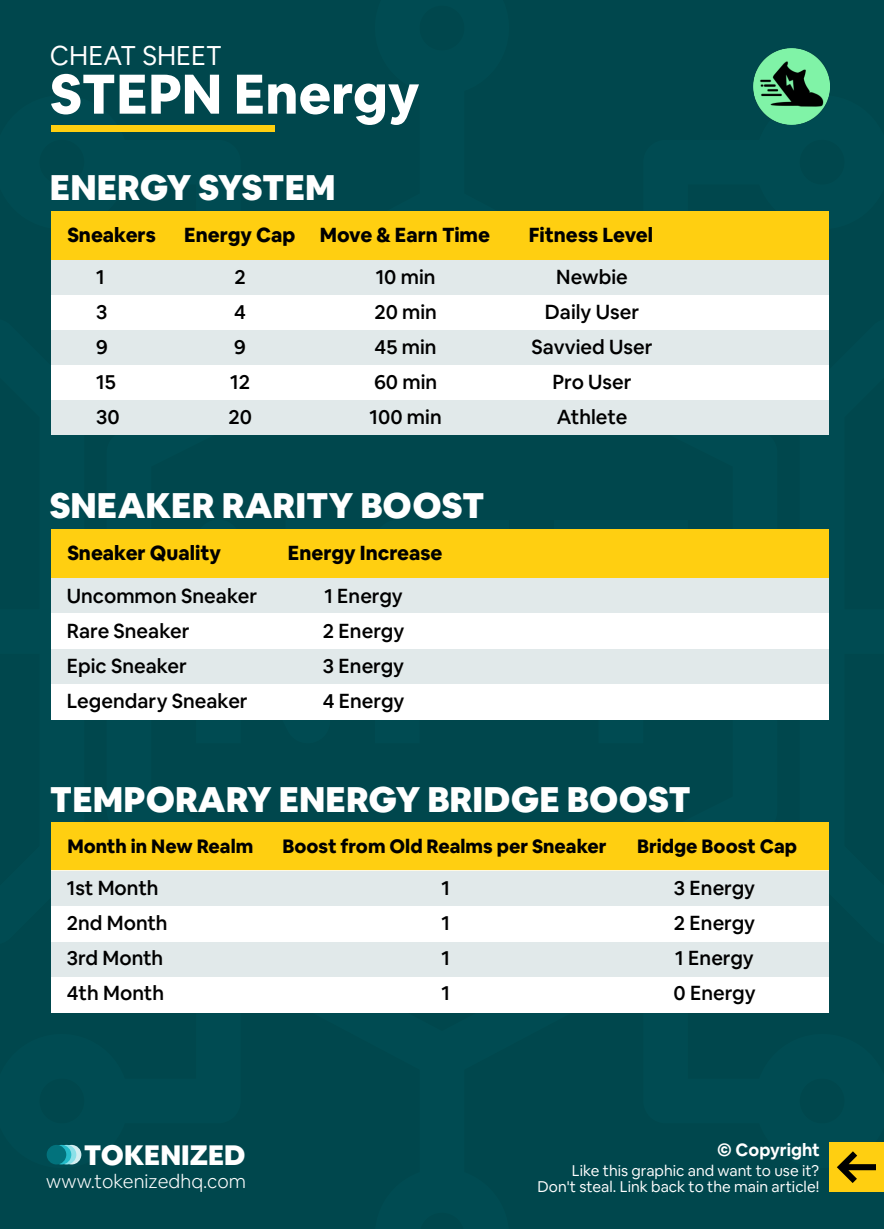
<style>
.page{position:relative;width:884px;height:1229px;background:#fff}
.page>*{position:absolute;margin:0;border:0;box-sizing:border-box;transform-origin:0 0}
.t1{font:800 54.9px "Airbnb Cereal App";color:#fff}
.t2{font:900 35px "Airbnb Cereal App";color:#fff}
.t3{font:900 27.6px "Airbnb Cereal App";color:#fff}
.t4{font:26.7px "Airbnb Cereal App";color:#fff}
.t5{font:500 20px/35px "Airbnb Cereal App";color:#000}
.t6{font:800 20px "Airbnb Cereal App";color:#000}
.t7{font:300 19.2px "Airbnb Cereal App";color:#fff}
.t8{font:800 19px "Airbnb Cereal App";color:#000}
.t9{font:700 17.4px "Airbnb Cereal App";color:#fff}
.t10{font:15.2px/15.9px "Airbnb Cereal App";color:#fff;text-align:right}
</style>
<div class="page">
<div style="left:0;top:0;width:883px;height:1228px;background:#00474d"></div>
<div style="left:106px;top:434px;width:671px;height:387px;background:#00474d"></div>
<div style="left:196px;top:517px;width:134px;height:228px;background:#004b51"></div>
<div style="left:375px;top:520px;width:134px;height:223px;background:#004b52"></div>
<div style="left:553px;top:520px;width:134px;height:223px;background:#004b52"></div>
<div style="left:51px;top:126px;width:224px;height:6px;background:#ffcf10"></div>
<svg style="left:62px;top:1144px;width:19px;height:20px"></svg>
<svg style="left:57px;top:1144px;width:19px;height:20px"></svg>
<svg style="left:52px;top:1144px;width:19px;height:20px"></svg>
<div style="left:47px;top:1144px;width:19px;height:20px;background:#02727c;border-radius:50%"></div>
<div style="left:829px;top:1142px;width:54px;height:49px;background:#ffcf11"></div>
<svg style="left:837px;top:1151px;width:38px;height:31px"></svg>
<img style="left:753px;top:49px;width:76px;height:75px">
<div style="left:51px;top:211px;width:778px;height:49px;background:#ffcf11"></div>
<div style="left:51px;top:529px;width:778px;height:49px;background:#ffcf11"></div>
<div style="left:51px;top:821px;width:778px;height:49px;background:#ffcf11"></div>
<div style="left:51px;top:260px;width:778px;height:35px;background:#e1e9ea"></div>
<div style="left:51px;top:578px;width:778px;height:35px;background:#e1e9ea"></div>
<div style="left:51px;top:870px;width:778px;height:36px;background:#e1e9ea"></div>
<div style="left:51px;top:330px;width:778px;height:35px;background:#e1e9ea"></div>
<div style="left:51px;top:648px;width:778px;height:36px;background:#e1e9ea"></div>
<div style="left:51px;top:941px;width:778px;height:35px;background:#e1e9ea"></div>
<div style="left:51px;top:400px;width:778px;height:34px;background:#e1e9ea"></div>
<div style="left:51px;top:295px;width:778px;height:35px;background:#fff"></div>
<div style="left:51px;top:613px;width:778px;height:35px;background:#fff"></div>
<div style="left:51px;top:906px;width:778px;height:35px;background:#fff"></div>
<div style="left:51px;top:365px;width:778px;height:35px;background:#fff"></div>
<div style="left:51px;top:684px;width:778px;height:35px;background:#fff"></div>
<div style="left:51px;top:976px;width:778px;height:36px;background:#fff"></div>
<h3 class="t4" style="left:50px;top:40px;width:173px">CHEAT SHEET</h3>
<h1 class="t1" style="left:50px;top:60px;width:371px">STEPN Energy</h1>
<h2 class="t2" style="left:50px;top:165px;width:287px">ENERGY SYSTEM</h2>
<p class="t6" style="left:67px;top:223px;width:90px">Sneakers</p>
<p class="t5" style="left:96px;top:259px;width:25px">1<br>3<br>9<br>15<br>30</p>
<p class="t6" style="left:184px;top:223px;width:113px">Energy Cap</p>
<p class="t5" style="left:228px;top:259px;width:25px;text-align:center">2<br>4<br>9<br>12<br>20</p>
<p class="t6" style="left:320px;top:223px;width:172px">Move &amp; Earn Time</p>
<p class="t6" style="left:528px;top:223px;width:126px">Fitness Level</p>
<p class="t5" style="left:369px;top:259px;width:74px;text-align:center">10 min<br>20 min<br>45 min<br>60 min<br>100 min</p>
<p class="t5" style="left:531px;top:259px;width:122px;text-align:center">Newbie<br>Daily User<br>Savvied User<br>Pro User<br>Athlete</p>
<h2 class="t2" style="left:50px;top:483px;width:436px">SNEAKER RARITY BOOST</h2>
<p class="t6" style="left:67px;top:540px;width:155px">Sneaker Quality</p>
<p class="t5" style="left:67px;top:578px;width:192px">Uncommon Sneaker<br>Rare Sneaker<br>Epic Sneaker<br>Legendary Sneaker</p>
<p class="t6" style="left:288px;top:540px;width:156px">Energy Increase</p>
<p class="t5" style="left:322px;top:578px;width:83px;text-align:justify">1 Energy 2 Energy 3 Energy 4 Energy</p>
<h2 class="t2" style="left:50px;top:777px;width:642px">TEMPORARY ENERGY BRIDGE BOOST</h2>
<p class="t8" style="left:67px;top:834px;width:187px">Month in New Realm</p>
<p class="t5" style="left:67px;top:870px;width:102px">1st Month<br>2nd Month<br>3rd Month<br>4th Month</p>
<p class="t8" style="left:282px;top:834px;width:325px">Boost from Old Realms per Sneaker</p>
<p class="t8" style="left:637px;top:834px;width:161px">Bridge Boost Cap</p>
<p class="t5" style="left:441px;top:870px;width:10px;text-align:justify">1<br>1<br>1<br>1</p>
<p class="t5" style="left:673px;top:870px;width:84px;text-align:justify">3 Energy 2 Energy 1 Energy 0 Energy</p>
<p class="t9" style="left:717px;top:1138px;width:104px">© Copyright</p>
<h3 class="t3" style="left:84px;top:1136px;width:163px">TOKENIZED</h3>
<p class="t7" style="left:46px;top:1169px;width:201px">www.tokenizedhq.com</p>
<p class="t10" style="left:537px;top:1162px;width:283px">Like this graphic and want to use it?<br>Don't steal. Link back to the main article!</p>
</div>
